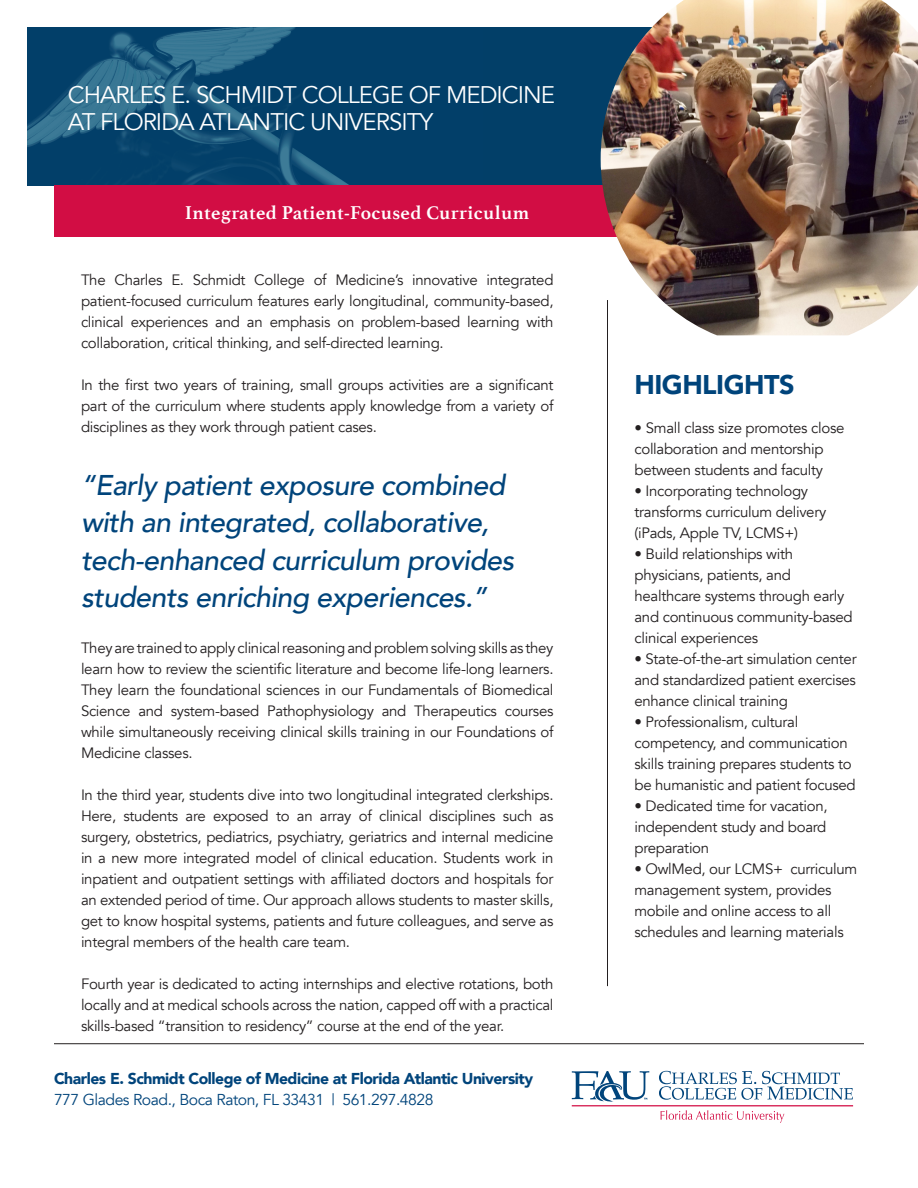
<style>
.page{position:relative;width:918px;height:1188px;background:#fff}
.page>*{position:absolute;margin:0;border:0;box-sizing:border-box;transform-origin:0 0}
.t1{font:italic 500 28.5px/37.5px "Avenir";letter-spacing:-.02em;color:#00447b}
.t2{font:900 27px "Avenir";letter-spacing:-.02em;color:#00447b}
.t3{font:24px/27px "Avenir";letter-spacing:-.04em;color:#fff}
.t4{font:700 19.5px "Athelas";letter-spacing:.02em;color:#fff}
.t5{font:900 15.75px/21px "Avenir";letter-spacing:-.03em;color:#00447b}
.t6{font:15px/21px "Avenir";letter-spacing:-.02em;color:#231f20;text-align:justify}
.s1{font-weight:400}
</style>
<div class="page">
<div style="left:27px;top:28px;width:871px;height:158px;background:#023f68"></div>
<img style="left:27px;top:28px;width:322px;height:157px">
<div style="left:54px;top:185px;width:673px;height:52px;background:#d20d44"></div>
<img style="left:601px;top:0;width:317px;height:335px">
<hr style="left:607px;top:300px;width:1px;height:686px;background:#231f20">
<hr style="left:54px;top:1043px;width:810px;height:1px;background:#231f20">
<svg style="left:659px;top:1071px;width:194px;height:29px"></svg>
<svg style="left:572px;top:1071px;width:77px;height:31px"></svg>
<svg style="left:661px;top:1110px;width:123px;height:13px"></svg>
<hr style="left:572px;top:1105px;width:281px;height:1px;background:#d20d44">
<p class="t3" style="left:68px;top:82px;width:489px">CHARLES E. SCHMIDT COLLEGE OF MEDICINE<br>AT FLORIDA ATLANTIC UNIVERSITY</p>
<p class="t4" style="left:185px;top:197px;width:345px">Integrated Patient-Focused Curriculum</p>
<p class="t6" style="left:81px;top:270px;width:474px">The Charles E. Schmidt College of Medicine’s innovative integrated patient-focused curriculum features early longitudinal, community-based, clinical experiences and an emphasis on problem-based learning with collaboration, critical thinking, and self-directed learning.</p>
<p class="t6" style="left:81px;top:375px;width:474px">In the first two years of training, small groups activities are a significant part of the curriculum where students apply knowledge from a variety of disciplines as they work through patient cases.</p>
<p class="t1" style="left:81px;top:466px;width:435px">“Early patient exposure combined with an integrated, collaborative, tech-enhanced curriculum provides students enriching experiences.”</p>
<p class="t6" style="left:81px;top:637px;width:474px">They are trained to apply clinical reasoning and problem solving skills as they learn how to review the scientific literature and become life-long learners.<br>They learn the foundational sciences in our Fundamentals of Biomedical Science and system-based Pathophysiology and Therapeutics courses while simultaneously receiving clinical skills training in our Foundations of Medicine classes.</p>
<p class="t6" style="left:81px;top:784px;width:474px">In the third year, students dive into two longitudinal integrated clerkships.<br>Here, students are exposed to an array of clinical disciplines such as surgery, obstetrics, pediatrics, psychiatry, geriatrics and internal medicine in a new more integrated model of clinical education. Students work in inpatient and outpatient settings with affiliated doctors and hospitals for an extended period of time. Our approach allows students to master skills, get to know hospital systems, patients and future colleagues, and serve as integral members of the health care team.</p>
<p class="t6" style="left:81px;top:973px;width:474px">Fourth year is dedicated to acting internships and elective rotations, both locally and at medical schools across the nation, capped off with a practical skills-based “transition to residency” course at the end of the year.</p>
<p class="t5" style="left:54px;top:1068px;width:481px">Charles E. Schmidt College of Medicine at Florida Atlantic University<br><span class="s1">777 Glades Road., Boca Raton, FL 33431 | 561.297.4828</span></p>
<p class="t2" style="left:634px;top:362px;width:162px">HIGHLIGHTS</p>
<p class="t6" style="left:634px;top:418px;width:211px;text-align:left">• Small class size promotes close collaboration and mentorship between students and faculty</p>
<p class="t6" style="left:634px;top:481px;width:193px;text-align:left">• Incorporating technology transforms curriculum delivery (iPads, Apple TV, LCMS+)</p>
<p class="t6" style="left:634px;top:544px;width:220px;text-align:left">• Build relationships with physicians, patients, and healthcare systems through early and continuous community-based clinical experiences</p>
<p class="t6" style="left:634px;top:649px;width:224px">• State-of-the-art simulation center and standardized patient exercises enhance clinical training</p>
<p class="t6" style="left:634px;top:712px;width:223px;text-align:left">• Professionalism, cultural competency, and communication skills training prepares students to be humanistic and patient focused</p>
<p class="t6" style="left:634px;top:796px;width:195px">• Dedicated time for vacation, independent study and board preparation</p>
<p class="t6" style="left:634px;top:859px;width:224px;text-align:left">• OwlMed, our LCMS+ curriculum management system, provides mobile and online access to all schedules and learning materials</p>
</div>
